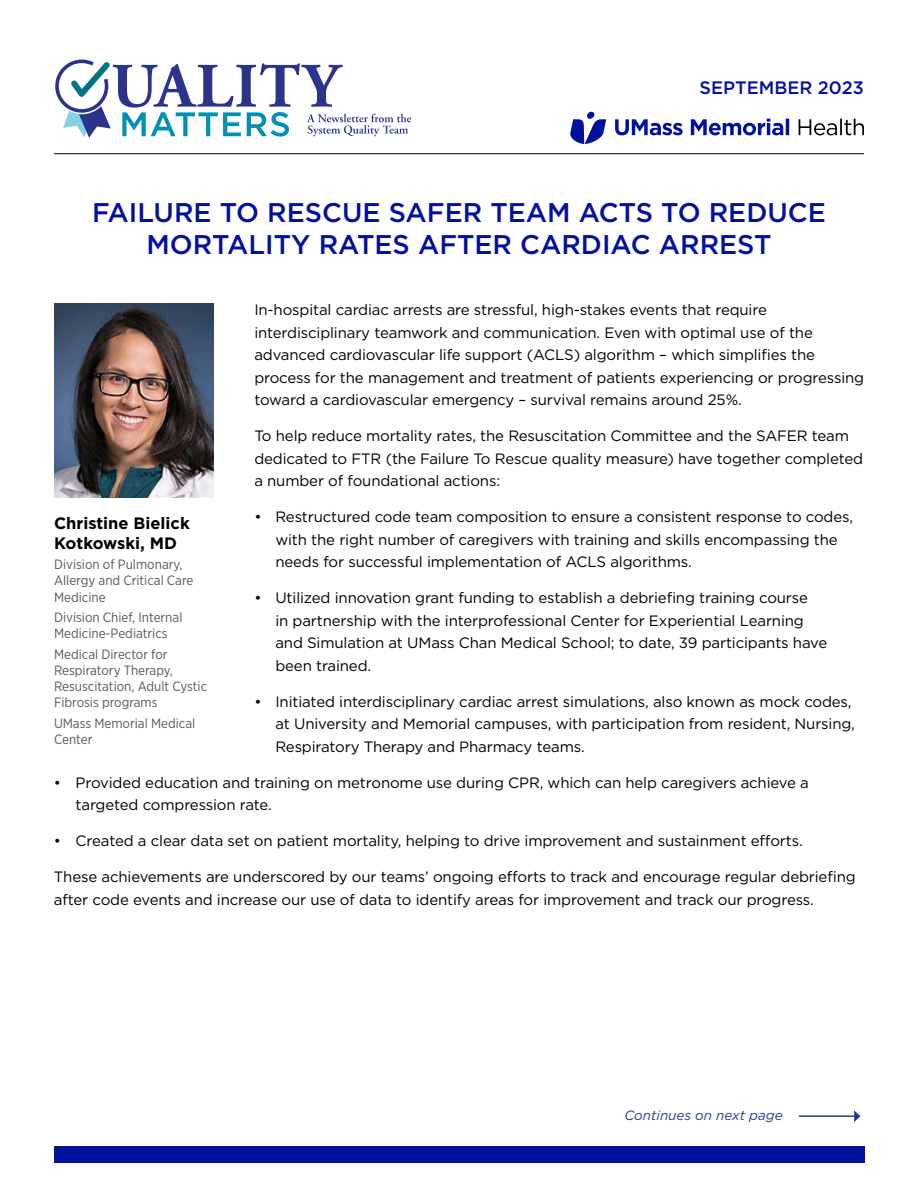
<style>
.page{position:relative;width:918px;height:1188px;background:#fff}
.page>*{position:absolute;margin:0;border:0;box-sizing:border-box;transform-origin:0 0}
.t1{font:500 27px/32.4px "Gotham";color:#00109f;text-align:center}
.t2{font:500 18px "Gotham";color:#00109f}
.t3{font:700 16.5px/19.8px "Gotham";color:#000}
.t4{font:15px/22.5px "Gotham";letter-spacing:-.01em;color:#000}
.t5{font:13.5px/16.2px "Gotham Narrow";color:#58595b}
.t6{font:italic 13.5px "Gotham";color:#1f3b90}
</style>
<div class="page">
<hr style="left:54px;top:153px;width:810px;height:1px;background:#000">
<svg style="left:615px;top:119px;width:68px;height:16px"></svg>
<svg style="left:691px;top:119px;width:92px;height:16px"></svg>
<hr style="left:786px;top:119px;width:3px;height:16px;background:#00109f">
<svg style="left:799px;top:119px;width:65px;height:16px"></svg>
<svg style="left:570px;top:119px;width:36px;height:25px"></svg>
<div style="left:587px;top:112px;width:8px;height:7px;background:#00109f;border-radius:3px"></div>
<div style="left:54px;top:1147px;width:810px;height:16px;background:#00109f"></div>
<img style="left:54px;top:303px;width:160px;height:195px">
<svg style="left:55px;top:59px;width:356px;height:79px"></svg>
<hr style="left:799px;top:1115px;width:56px;height:2px;background:#1f3b90">
<svg style="left:854px;top:1110px;width:6px;height:12px"></svg>
<p class="t2" style="left:700px;top:76px;width:166px">SEPTEMBER 2023</p>
<h1 class="t1" style="left:92px;top:196px;width:735px">FAILURE TO RESCUE SAFER TEAM ACTS TO REDUCE<br>MORTALITY RATES AFTER CARDIAC ARREST</h1>
<p class="t4" style="left:254px;top:298px;width:611px">In-hospital cardiac arrests are stressful, high-stakes events that require interdisciplinary teamwork and communication. Even with optimal use of the advanced cardiovascular life support (ACLS) algorithm – which simplifies the process for the management and treatment of patients experiencing or progressing toward a cardiovascular emergency – survival remains around 25%.</p>
<p class="t4" style="left:254px;top:424px;width:610px">To help reduce mortality rates, the Resuscitation Committee and the SAFER team dedicated to FTR (the Failure To Rescue quality measure) have together completed a number of foundational actions:</p>
<p class="t4" style="left:275px;top:505px;width:579px;text-indent:-21px">• Restructured code team composition to ensure a consistent response to codes, with the right number of caregivers with training and skills encompassing the needs for successful implementation of ACLS algorithms.</p>
<p class="t4" style="left:275px;top:586px;width:553px;text-indent:-21px">• Utilized innovation grant funding to establish a debriefing training course<br>in partnership with the interprofessional Center for Experiential Learning and Simulation at UMass Chan Medical School; to date, 39 participants have been trained.</p>
<p class="t4" style="left:275px;top:690px;width:581px;text-indent:-21px">• Initiated interdisciplinary cardiac arrest simulations, also known as mock codes, at University and Memorial campuses, with participation from resident, Nursing,<br>Respiratory Therapy and Pharmacy teams.</p>
<p class="t4" style="left:76px;top:771px;width:735px;text-indent:-22px">• Provided education and training on metronome use during CPR, which can help caregivers achieve a targeted compression rate.</p>
<p class="t4" style="left:54px;top:829px;width:750px">• Created a clear data set on patient mortality, helping to drive improvement and sustainment efforts.</p>
<p class="t4" style="left:54px;top:865px;width:803px">These achievements are underscored by our teams’ ongoing efforts to track and encourage regular debriefing after code events and increase our use of data to identify areas for improvement and track our progress.</p>
<p class="t3" style="left:54px;top:513px;width:137px">Christine Bielick<br>Kotkowski, MD</p>
<p class="t5" style="left:54px;top:556px;width:141px">Division of Pulmonary,<br>Allergy and Critical Care<br>Medicine</p>
<p class="t5" style="left:54px;top:609px;width:130px">Division Chief, Internal<br>Medicine-Pediatrics</p>
<p class="t5" style="left:54px;top:646px;width:155px">Medical Director for<br>Respiratory Therapy,<br>Resuscitation, Adult Cystic<br>Fibrosis programs</p>
<p class="t5" style="left:54px;top:715px;width:143px">UMass Memorial Medical<br>Center</p>
<p class="t6" style="left:624px;top:1106px;width:160px">Continues on next page</p>
</div>
